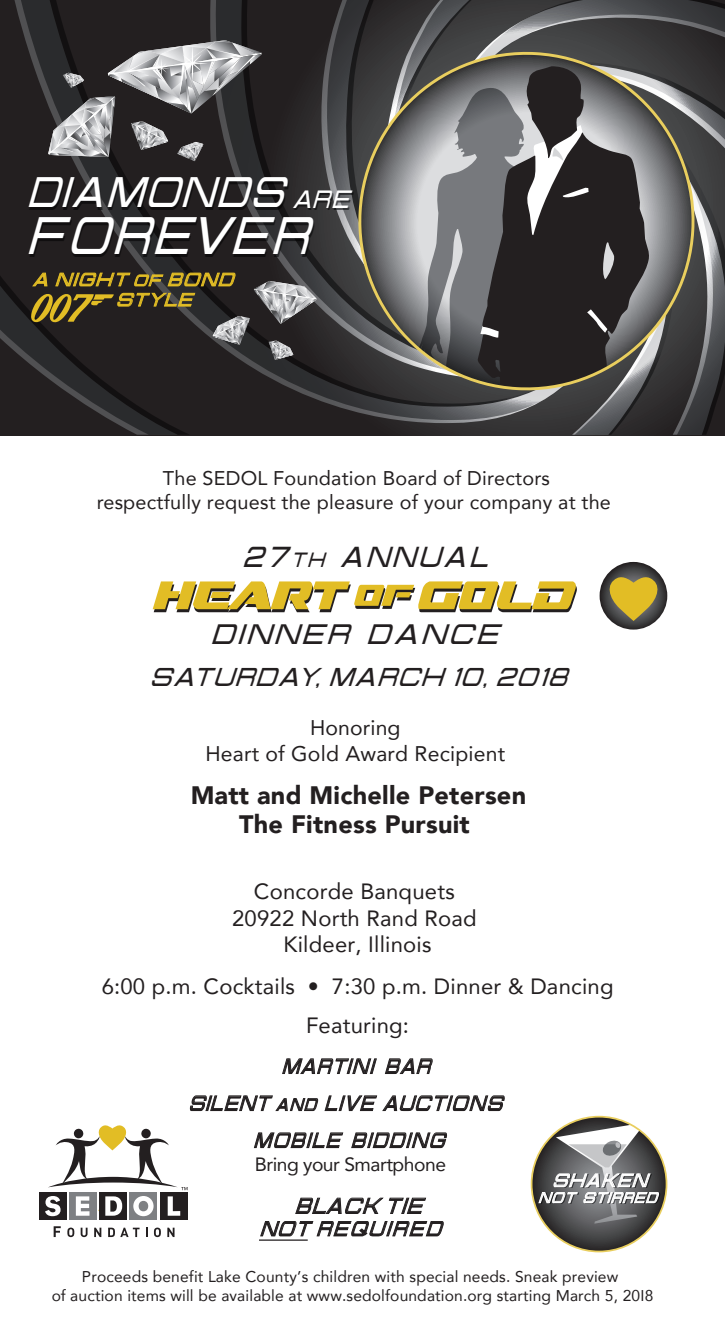
<style>
.page{position:relative;width:725px;height:1323px;background:#fff}
.page>*{position:absolute;margin:0;border:0;box-sizing:border-box;transform-origin:0 0}
.t1{font:italic 52.15px "Probert";color:#fff;scale:.89 1}
.t2{font:italic 42.18px "Probert";color:#fff;scale:.89 1}
.t3{font:italic 28.53px "Probert";color:#231f20;scale:.91 1}
.t4{font:italic 27.82px "Probert";color:#231f20}
.t5{font:italic 25.55px "Probert";color:#231f20;scale:.95 1}
.t6{font:900 25.2px/28.5px "Avenir";letter-spacing:.01em;color:#231f20;text-align:center}
.t7{font:22.05px/26.4px "Avenir";letter-spacing:.01em;color:#231f20;text-align:center}
.t8{font:italic 21.7px "Probert";color:#231f20;scale:.88 1}
.t9{font:21.18px/25.4px "Avenir";letter-spacing:.01em;color:#231f20;text-align:center}
.t10{font:italic 20.82px "Probert";color:#231f20;scale:.83 1}
.t11{font:italic 20.3px "Probert";color:#231f20;scale:.88 1}
.t12{font:19.78px/23.8px "Avenir";letter-spacing:.01em;color:#231f20;text-align:center}
.t13{font:19.25px "Avenir";letter-spacing:-.025em;color:#231f20}
.t14{font:italic 18.38px "Probert";color:#fff;scale:.91 1}
.t15{font:italic 18.2px/20.1px "Probert";color:#e2bd25}
.t16{font:15.58px/19.2px "Avenir";letter-spacing:.01em;color:#231f20;text-align:center}
.t17{font:italic 14.53px "Probert";color:#fff;scale:.91 1}
.s1{font-size:24.68px}
.s2{font-size:15.58px}
.s3{font-size:20.47px}
.s4{font-size:16.97px}
</style>
<div class="page">
<svg style="left:599px;top:562px;width:68px;height:68px"></svg>
<svg style="left:605px;top:575px;width:57px;height:46px;background:#9e8a38"></svg>
<svg style="left:153px;top:581px;width:424px;height:31px"></svg>
<svg style="left:531px;top:1117px;width:135px;height:135px;background:#4d493e"></svg>
<svg style="left:538px;top:1122px;width:123px;height:102px"></svg>
<svg style="left:260px;top:1197px;width:184px;height:40px"></svg>
<hr style="left:259px;top:1239px;width:49px;height:2px;background:#231f20">
<svg style="left:282px;top:1058px;width:95px;height:16px"></svg>
<svg style="left:385px;top:1058px;width:48px;height:16px"></svg>
<svg style="left:189px;top:1095px;width:316px;height:17px"></svg>
<svg style="left:254px;top:1132px;width:89px;height:16px"></svg>
<svg style="left:351px;top:1132px;width:96px;height:17px"></svg>
<svg style="left:0;top:0;width:724px;height:435px;background:#323031"></svg>
<svg style="left:355px;top:48px;width:343px;height:346px;background:#62615e"></svg>
<svg style="left:30px;top:272px;width:286px;height:88px;background:#443f33"></svg>
<svg style="left:48px;top:40px;width:213px;height:121px;background:#626163"></svg>
<svg style="left:417px;top:88px;width:193px;height:306px;background:#5d5c5d"></svg>
<svg style="left:54px;top:1226px;width:7px;height:11px"></svg>
<svg style="left:67px;top:1228px;width:7px;height:9px"></svg>
<svg style="left:81px;top:1228px;width:6px;height:9px"></svg>
<svg style="left:94px;top:1228px;width:7px;height:9px"></svg>
<svg style="left:108px;top:1228px;width:31px;height:9px"></svg>
<svg style="left:154px;top:1228px;width:7px;height:9px"></svg>
<svg style="left:167px;top:1228px;width:7px;height:9px"></svg>
<div style="left:39px;top:1192px;width:27px;height:28px;background:#231f20"></div>
<div style="left:69px;top:1192px;width:28px;height:28px;background:#7e8083"></div>
<div style="left:99px;top:1192px;width:28px;height:28px;background:#231f20"></div>
<div style="left:129px;top:1192px;width:28px;height:28px;background:#7e8083"></div>
<div style="left:160px;top:1192px;width:27px;height:28px;background:#231f20"></div>
<svg style="left:45px;top:1196px;width:16px;height:20px"></svg>
<svg style="left:75px;top:1196px;width:14px;height:20px"></svg>
<svg style="left:105px;top:1196px;width:18px;height:20px"></svg>
<svg style="left:133px;top:1196px;width:20px;height:20px"></svg>
<svg style="left:168px;top:1196px;width:12px;height:20px"></svg>
<svg style="left:48px;top:1125px;width:139px;height:65px"></svg>
<h2 class="t2" style="left:29px;top:168px;width:370px">DIAMONDS<span class="s1">ARE</span></h2>
<h1 class="t1" style="left:29px;top:206px;width:334px">FOREVER</h1>
<p class="t15" style="left:117px;top:269px;width:124px;text-indent:-84px">A NIGHT <span class="s2">OF</span> BOND<br>STYLE</p>
<p class="t12" style="left:96px;top:466px;width:516px">The SEDOL Foundation Board of Directors<br>respectfully request the pleasure of your company at the</p>
<h3 class="t3" style="left:244px;top:540px;width:281px">27<span class="s3">TH</span> ANNUAL</h3>
<h3 class="t4" style="left:212px;top:618px;width:298px">DINNER DANCE</h3>
<h3 class="t5" style="left:151px;top:663px;width:449px">SATURDAY,MARCH 10,2018</h3>
<h3 class="t9" style="left:205px;top:714px;width:301px">Honoring<br>Heart of Gold Award Recipient</h3>
<h3 class="t6" style="left:190px;top:781px;width:337px">Matt and Michelle Petersen<br>The Fitness Pursuit</h3>
<h3 class="t7" style="left:232px;top:878px;width:246px">Concorde Banquets<br>20922 North Rand Road<br>Kildeer, Illinois</h3>
<h3 class="t7" style="left:102px;top:967px;width:513px;line-height:38.5px">6:00 p.m. Cocktails • 7:30 p.m. Dinner &amp; Dancing<br>Featuring:</h3>
<h3 class="t10" style="left:283px;top:1054px;width:187px">MARTINI BAR</h3>
<h3 class="t10" style="left:189px;top:1091px;width:386px">SILENT <span class="s4">AND</span> LIVE AUCTIONS</h3>
<h3 class="t10" style="left:254px;top:1128px;width:238px">MOBILE BIDDING</h3>
<p class="t13" style="left:255px;top:1148px;width:193px">Bring your Smartphone</p>
<h3 class="t8" style="left:296px;top:1193px;width:154px">BLACKTIE</h3>
<h3 class="t11" style="left:261px;top:1217px;width:215px">NOT REQUIRED</h3>
<p class="t14" style="left:553px;top:1170px;width:112px">SHAKEN</p>
<p class="t17" style="left:539px;top:1189px;width:137px">NOT STIRRED</p>
<p class="t16" style="left:51px;top:1266px;width:603px">Proceeds benefit Lake County’s children with special needs. Sneak preview<br>of auction items will be available at www.sedolfoundation.org starting March 5, 20I8</p>
</div>
